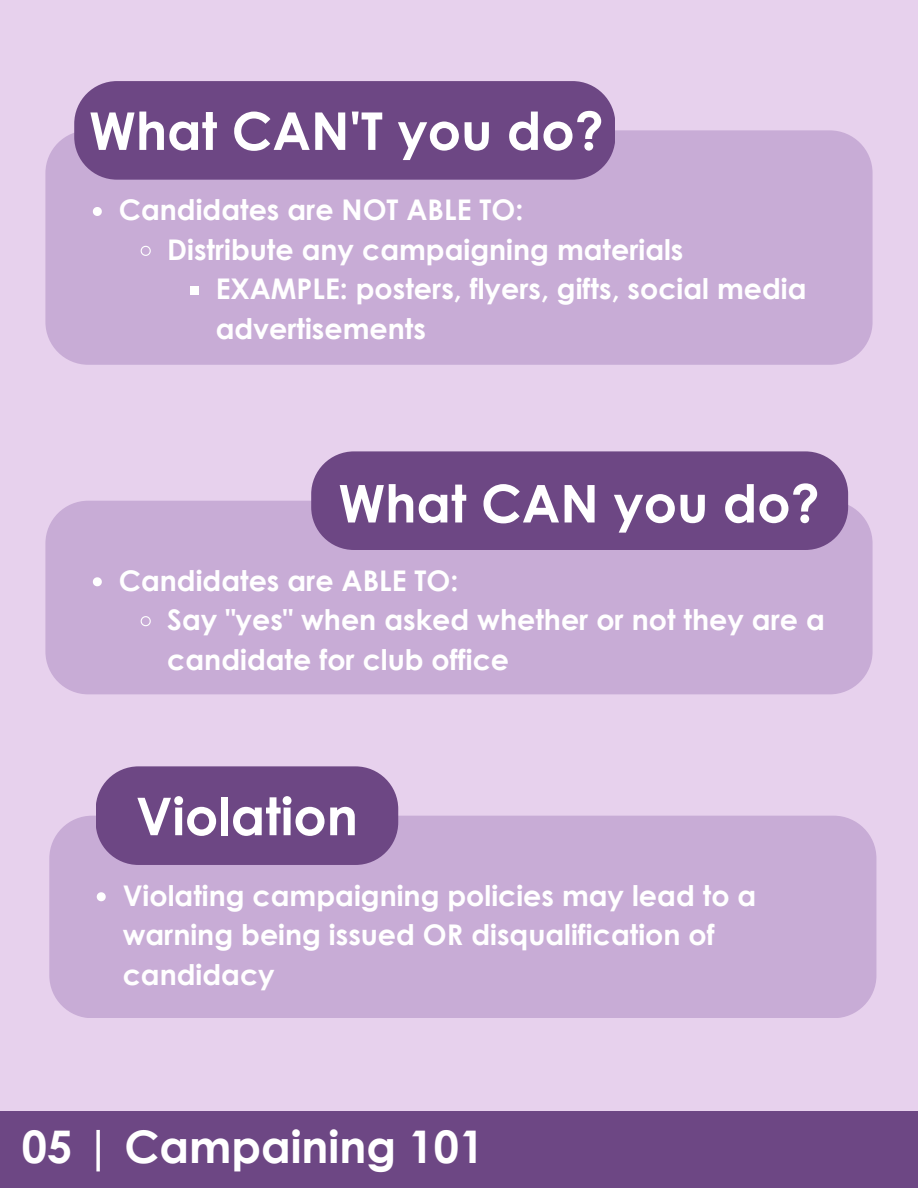
<style>
.page{position:relative;width:918px;height:1188px;background:#e7d1ed}
.page>*{position:absolute;margin:0;border:0;box-sizing:border-box;transform-origin:0 0}
.t1{font:700 52.05px "Century Gothic";color:#fff}
.t2{font:700 45px "Century Gothic";color:#fff}
.t3{font:700 28.5px/39.3px "Century Gothic";color:#fff}
</style>
<div class="page">
<div style="left:0;top:1112px;width:918px;height:76px;background:#6d4784"></div>
<div style="left:45px;top:130px;width:827px;height:235px;background:#c8acd6;border-radius:43px"></div>
<div style="left:74px;top:81px;width:541px;height:99px;background:#6d4784;border-radius:43px"></div>
<svg style="left:93px;top:207px;width:9px;height:9px"></svg>
<svg style="left:140px;top:245px;width:11px;height:11px"></svg>
<div style="left:190px;top:286px;width:9px;height:9px;background:#fff"></div>
<div style="left:45px;top:501px;width:827px;height:193px;background:#c8acd6;border-radius:43px"></div>
<div style="left:311px;top:451px;width:537px;height:99px;background:#6d4784;border-radius:43px"></div>
<svg style="left:93px;top:577px;width:9px;height:9px"></svg>
<svg style="left:140px;top:616px;width:11px;height:11px"></svg>
<div style="left:49px;top:816px;width:827px;height:202px;background:#c8acd6;border-radius:43px"></div>
<div style="left:96px;top:766px;width:302px;height:99px;background:#6d4784;border-radius:43px"></div>
<svg style="left:97px;top:892px;width:9px;height:9px"></svg>
<p class="t1" style="left:89px;top:98px;width:516px">What CAN'T you do?</p>
<p class="t3" style="left:119px;top:190px;width:406px">Candidates are NOT ABLE TO:</p>
<p class="t3" style="left:167px;top:229px;width:518px">Distribute any campaigning materials</p>
<p class="t3" style="left:216px;top:268px;width:592px">EXAMPLE: posters, flyers, gifts, social media advertisements</p>
<p class="t1" style="left:338px;top:470px;width:483px">What CAN you do?</p>
<p class="t3" style="left:119px;top:560px;width:341px">Candidates are ABLE TO:</p>
<p class="t3" style="left:167px;top:599px;width:659px">Say "yes" when asked whether or not they are a candidate for club office</p>
<p class="t1" style="left:136px;top:783px;width:224px">Violation</p>
<p class="t3" style="left:123px;top:875px;width:635px">Violating campaigning policies may lead to a warning being issued OR disqualification of candidacy</p>
<p class="t2" style="left:22px;top:1118px;width:464px">05 | Campaining 101</p>
</div>
